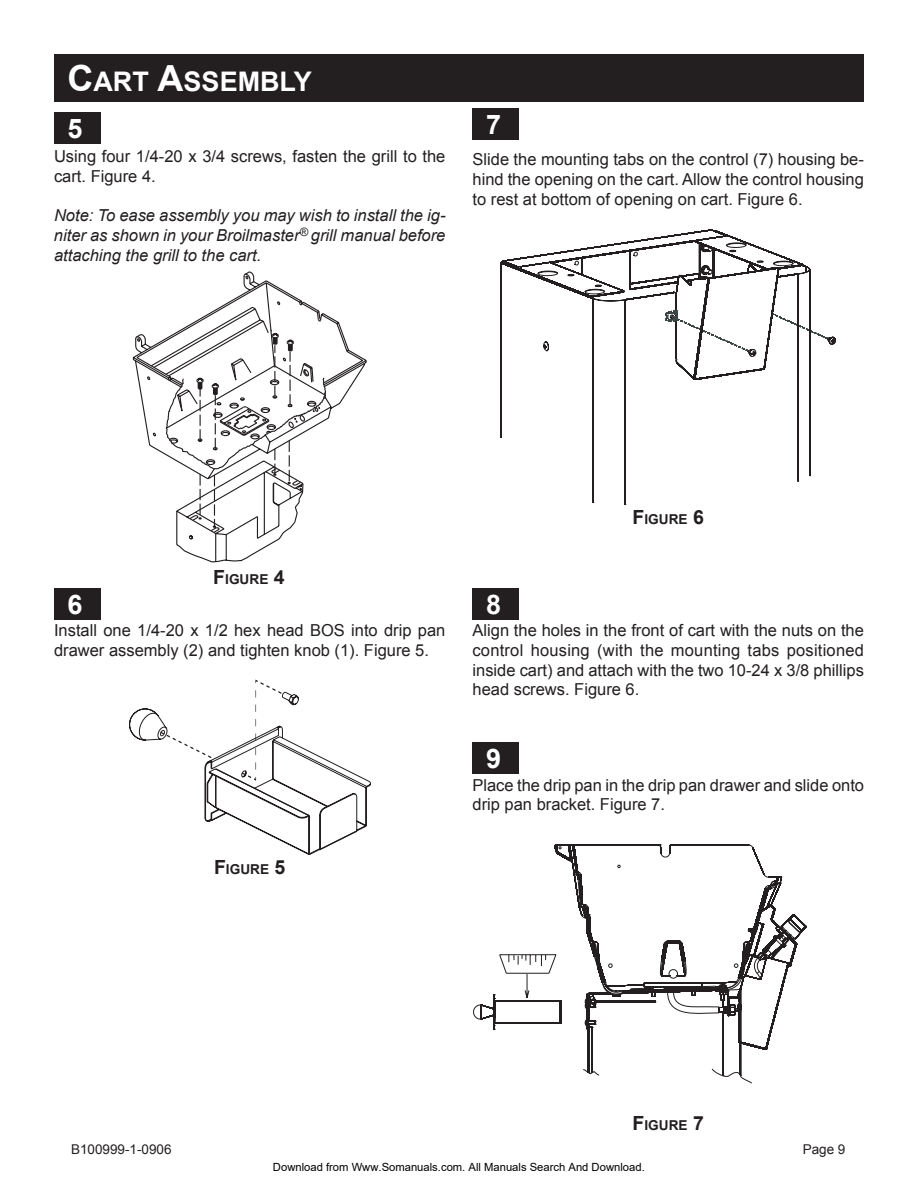
<style>
.page{position:relative;width:918px;height:1188px;background:#fff}
.page>*{position:absolute;margin:0;border:0;box-sizing:border-box;transform-origin:0 0}
.t1{font:700 27px "Arial";color:#fff}
.t2{font:16.5px/19.8px "Arial";color:#231f20}
.t3{font:italic 16.5px/19.8px "Arial";color:#231f20;text-align:justify}
.t4{font:700 13.65px "Arial";color:#231f20}
.t5{font:13.5px "Arial";color:#231f20}
.t6{font:11.25px "Arial";color:#000}
.s1{font-size:36px}
.s2{font-size:19.5px}
</style>
<div class="page">
<div style="left:54px;top:54px;width:810px;height:48px;background:#231f20"></div>
<svg style="left:132px;top:272px;width:235px;height:290px"></svg>
<svg style="left:146px;top:274px;width:181px;height:260px"></svg>
<svg style="left:129px;top:680px;width:242px;height:175px"></svg>
<svg style="left:493px;top:844px;width:314px;height:187px"></svg>
<svg style="left:499px;top:905px;width:298px;height:179px"></svg>
<svg style="left:500px;top:249px;width:336px;height:256px"></svg>
<svg style="left:574px;top:230px;width:254px;height:150px"></svg>
<div style="left:54px;top:112px;width:46px;height:32px;background:#231f20"></div>
<div style="left:54px;top:588px;width:46px;height:32px;background:#231f20"></div>
<div style="left:472px;top:108px;width:47px;height:31px;background:#231f20"></div>
<div style="left:472px;top:588px;width:47px;height:32px;background:#231f20"></div>
<div style="left:472px;top:743px;width:47px;height:31px;background:#231f20"></div>
<h1 class="t1" style="left:68px;top:64px;width:246px"><span class="s1">C</span>ART <span class="s1">A</span>SSEMBLY</h1>
<h1 class="t1" style="left:68px;top:111px;width:17px">5</h1>
<p class="t2" style="left:54px;top:146px;width:393px">Using four 1/4-20 x 3/4 screws, fasten the grill to the cart. Figure 4.</p>
<p class="t3" style="left:54px;top:206px;width:393px">Note: To ease assembly you may wish to install the ig&shy;niter as shown in your Broilmaster<sup>®</sup> grill manual before attaching the grill to the cart.</p>
<h1 class="t1" style="left:486px;top:106px;width:17px">7</h1>
<p class="t2" style="left:472px;top:149px;width:393px;text-align:justify">Slide the mounting tabs on the control (7) housing be&shy;hind the opening on the cart. Allow the control housing to rest at bottom of opening on cart. Figure 6.</p>
<p class="t4" style="left:213px;top:571px;width:73px"><span class="s2">F</span>IGURE <span class="s2">4</span></p>
<p class="t2" style="left:54px;top:620px;width:393px">Install one 1/4-20 x 1/2 hex head BOS into drip pan drawer assembly (2) and tighten knob (1). Figure 5.</p>
<h1 class="t1" style="left:68px;top:586px;width:17px">6</h1>
<p class="t4" style="left:214px;top:860px;width:73px"><span class="s2">F</span>IGURE <span class="s2">5</span></p>
<h1 class="t1" style="left:486px;top:586px;width:17px">8</h1>
<p class="t4" style="left:633px;top:511px;width:73px"><span class="s2">F</span>IGURE <span class="s2">6</span></p>
<p class="t2" style="left:472px;top:620px;width:393px;text-align:justify">Align the holes in the front of cart with the nuts on the control housing (with the mounting tabs positioned inside cart) and attach with the two 10-24 x 3/8 phillips head screws. Figure 6.</p>
<h1 class="t1" style="left:486px;top:741px;width:17px">9</h1>
<p class="t2" style="left:472px;top:775px;width:393px">Place the drip pan in the drip pan drawer and slide onto drip pan bracket. Figure 7.</p>
<p class="t4" style="left:633px;top:1116px;width:73px"><span class="s2">F</span>IGURE <span class="s2">7</span></p>
<p class="t5" style="left:71px;top:1140px;width:102px">B100999-1-0906</p>
<p class="t5" style="left:803px;top:1140px;width:44px">Page 9</p>
<p class="t6" style="left:273px;top:1160px;width:373px">Download from Www.Somanuals.com. All Manuals Search And Download.</p>
</div>
